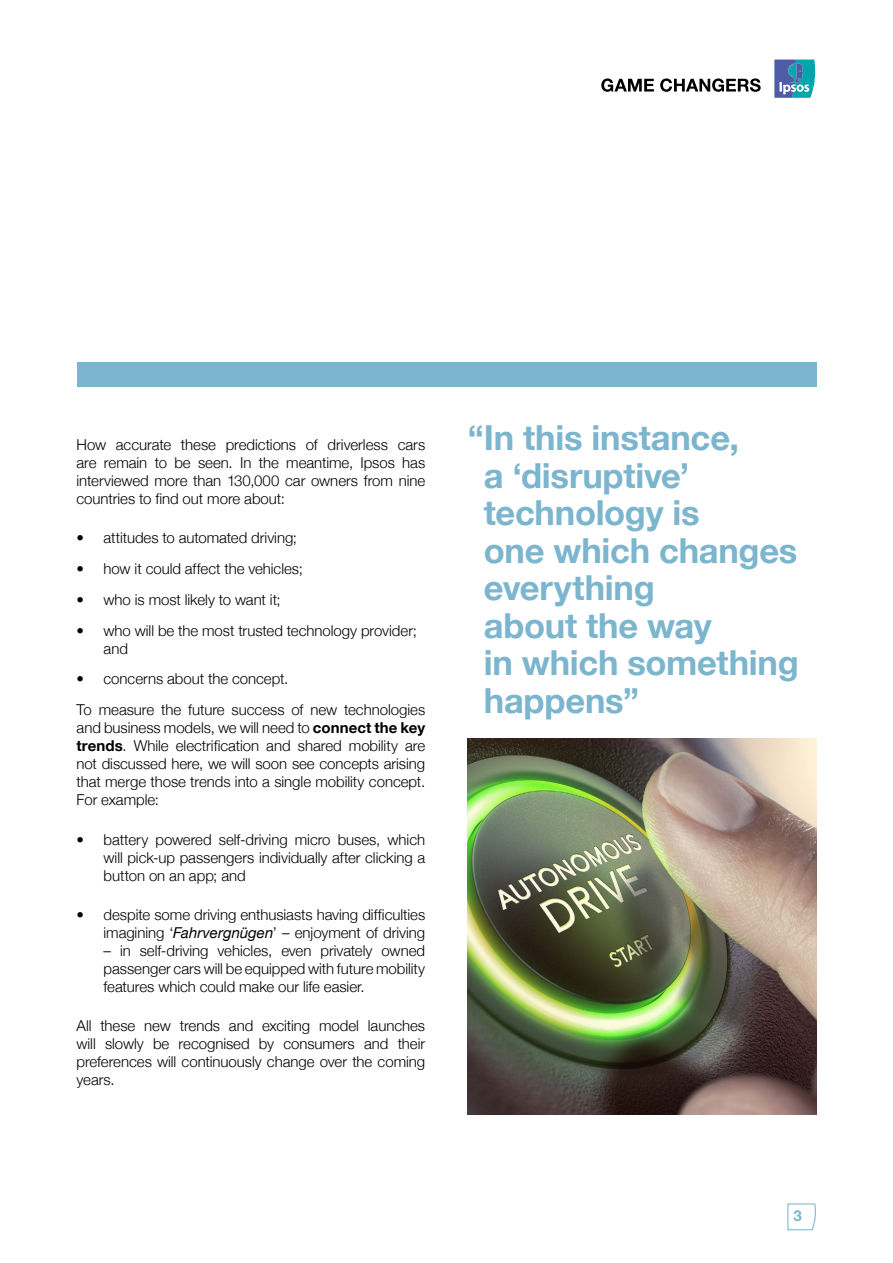
<style>
.page{position:relative;width:893px;height:1263px;background:#fff}
.page>*{position:absolute;margin:0;border:0;box-sizing:border-box;transform-origin:0 0}
.t1{font:700 34.5px/37.5px "Helvetica Neue";letter-spacing:-.005em;color:#7cb5ce}
.t2{font:300 15px/18px "Helvetica Neue";letter-spacing:-.005em;color:#000;text-align:justify}
.t3{font:700 15px "Helvetica Neue";color:#7cb5ce}
.s1{font-weight:700}
.s2{font-weight:400;font-style:italic}
</style>
<div class="page">
<svg style="left:774px;top:60px;width:42px;height:38px;background:#4d94b6"></svg>
<svg style="left:601px;top:78px;width:160px;height:14px"></svg>
<div style="left:77px;top:362px;width:739px;height:25px;background:#7cb5ce"></div>
<svg style="left:787px;top:1203px;width:29px;height:28px"></svg>
<img style="left:468px;top:738px;width:348px;height:376px">
<p class="t2" style="left:77px;top:435px;width:350px">How accurate these predictions of driverless cars are remain to be seen. In the meantime, Ipsos has interviewed more than 130,000 car owners from nine countries to find out more about:</p>
<p class="t2" style="left:77px;top:528px;width:222px">• attitudes to automated driving;</p>
<p class="t2" style="left:77px;top:559px;width:228px">• how it could affect the vehicles;</p>
<p class="t2" style="left:77px;top:590px;width:206px">• who is most likely to want it;</p>
<p class="t2" style="left:104px;top:620px;width:315px;text-indent:-27px">• who will be the most trusted technology provider; and</p>
<p class="t2" style="left:77px;top:663px;width:350px;line-height:30.8px">• concerns about the concept.<br>To measure the future success of new technologies</p>
<p class="t2" style="left:77px;top:718px;width:350px">and business models, we will need to <span class="s1">connect the key trends</span>. While electrification and shared mobility are not discussed here, we will soon see concepts arising that merge those trends into a single mobility concept.<br>For example:</p>
<p class="t2" style="left:104px;top:829px;width:323px;text-indent:-27px">• battery powered self-driving micro buses, which will pick-up passengers individually after clicking a button on an app; and</p>
<p class="t2" style="left:77px;top:904px;width:350px;text-align:right">• despite some driving enthusiasts having difficulties imagining ‘<span class="s2">Fahrvergnügen</span>’ – enjoyment of driving</p>
<p class="t2" style="left:104px;top:940px;width:323px">– in self-driving vehicles, even privately owned passenger cars will be equipped with future mobility features which could make our life easier.</p>
<p class="t2" style="left:77px;top:1016px;width:350px">All these new trends and exciting model launches will slowly be recognised by consumers and their preferences will continuously change over the coming years.</p>
<h1 class="t1" style="left:484px;top:420px;width:316px;text-indent:-16px">“In this instance,<br>a ‘disruptive’ technology is<br>one which changes everything<br>about the way<br>in which something happens”</h1>
<p class="t3" style="left:794px;top:1204px;width:10px">3</p>
</div>
